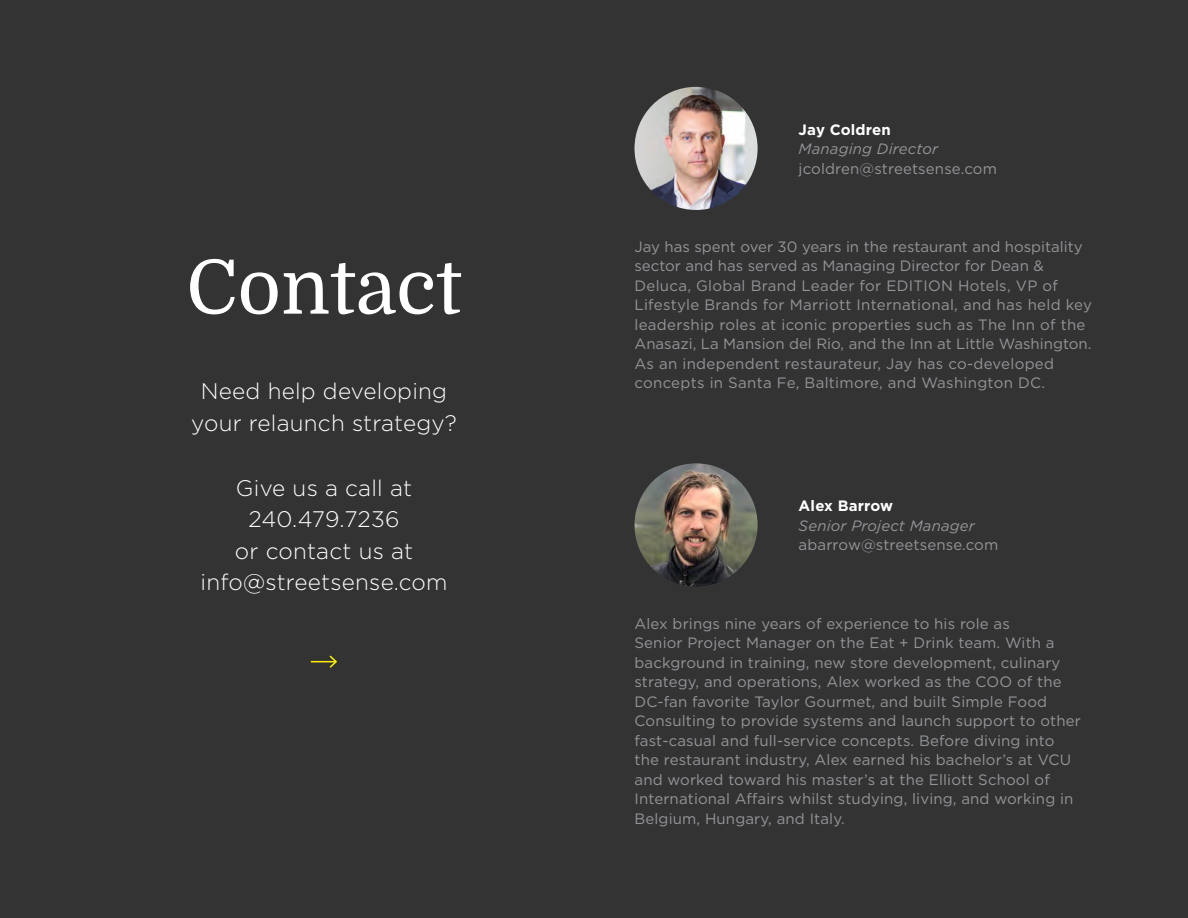
<style>
.page{position:relative;width:1188px;height:918px;background:#333334}
.page>*{position:absolute;margin:0;border:0;box-sizing:border-box;transform-origin:0 0}
.t1{font:75px "Domine";color:#fff}
.t2{font:300 22.5px/31.5px "Gotham";letter-spacing:.01em;color:#fff;text-align:center}
.t3{font:15px/19.5px "Gotham";letter-spacing:.01em;color:#939598}
.t4{font:italic 15px "Gotham";letter-spacing:.01em;color:#939598}
.t5{font:700 15px "Gotham";letter-spacing:.01em;color:#fff}
</style>
<div class="page">
<svg style="left:311px;top:655px;width:26px;height:13px"></svg>
<img style="left:634px;top:87px;width:124px;height:123px;border-radius:62px">
<img style="left:634px;top:463px;width:124px;height:123px;border-radius:62px">
<h1 class="t1" style="left:186px;top:246px;width:277px">Contact</h1>
<h2 class="t2" style="left:191px;top:375px;width:267px">Need help developing your relaunch strategy?</h2>
<h2 class="t2" style="left:201px;top:472px;width:248px">Give us a call at<br>240.479.7236<br>or contact us at info@streetsense.com</h2>
<p class="t5" style="left:799px;top:120px;width:94px">Jay Coldren</p>
<p class="t4" style="left:799px;top:139px;width:141px">Managing Director</p>
<p class="t3" style="left:799px;top:159px;width:200px">jcoldren@streetsense.com</p>
<p class="t3" style="left:634px;top:237px;width:459px">Jay has spent over 30 years in the restaurant and hospitality sector and has served as Managing Director for Dean &amp; Deluca, Global Brand Leader for EDITION Hotels, VP of Lifestyle Brands for Marriott International, and has held key leadership roles at iconic properties such as The Inn of the Anasazi, La Mansion del Rio, and the Inn at Little Washington.<br>As an independent restaurateur, Jay has co-developed concepts in Santa Fe, Baltimore, and Washington DC.</p>
<p class="t5" style="left:799px;top:496px;width:96px">Alex Barrow</p>
<p class="t4" style="left:799px;top:516px;width:178px">Senior Project Manager</p>
<p class="t3" style="left:799px;top:535px;width:201px">abarrow@streetsense.com</p>
<p class="t3" style="left:634px;top:613px;width:448px">Alex brings nine years of experience to his role as<br>Senior Project Manager on the Eat + Drink team. With a background in training, new store development, culinary strategy, and operations, Alex worked as the COO of the DC-fan favorite Taylor Gourmet, and built Simple Food Consulting to provide systems and launch support to other fast-casual and full-service concepts. Before diving into the restaurant industry, Alex earned his bachelor’s at VCU and worked toward his master’s at the Elliott School of International Affairs whilst studying, living, and working in Belgium, Hungary, and Italy.</p>
</div>
